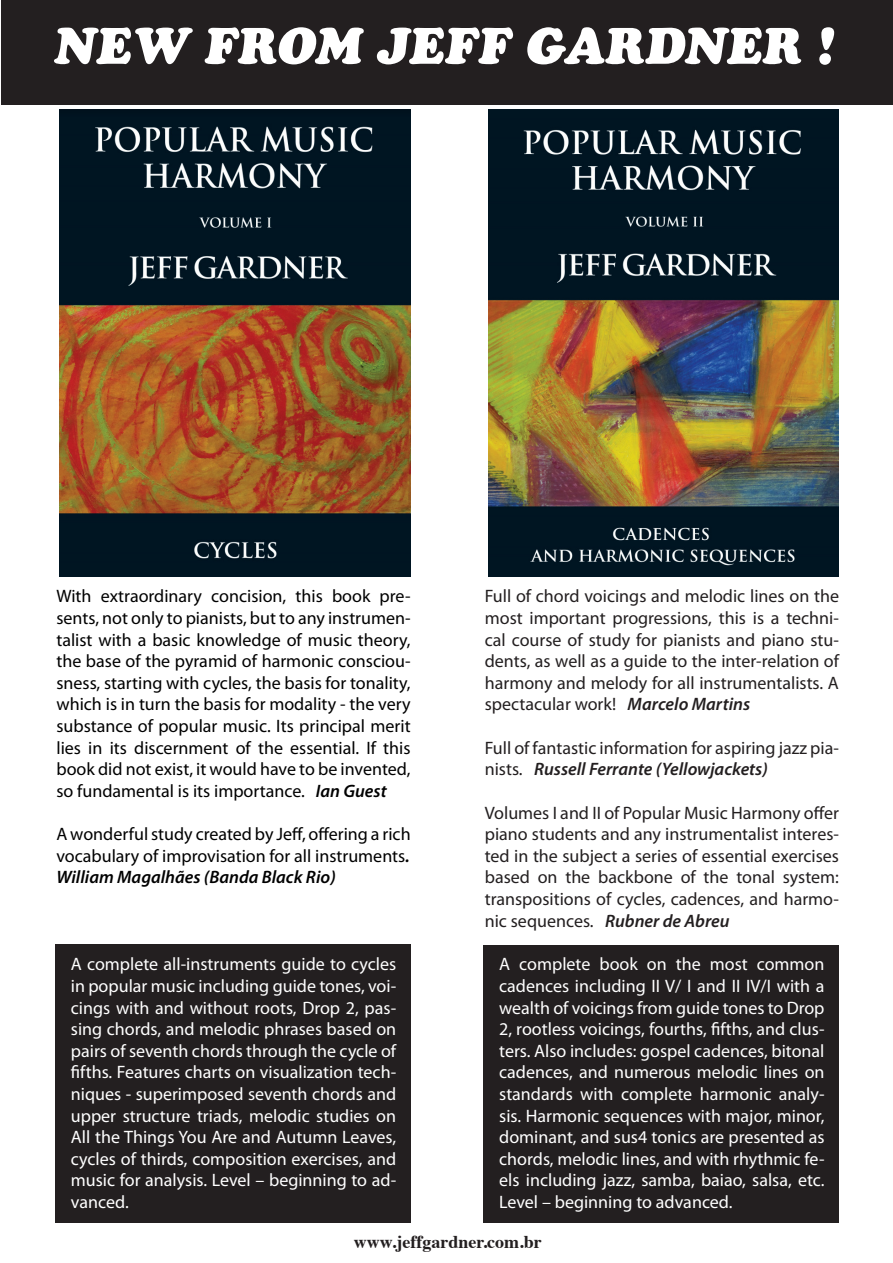
<style>
.page{position:relative;width:893px;height:1263px;background:#fff}
.page>*{position:absolute;margin:0;border:0;box-sizing:border-box;transform-origin:0 0}
.t1{font:italic 51px "Cooper Black Std";color:#fff}
.t2{font:18px/21.6px "Myriad Pro";color:#fff;text-align:justify}
.t3{font:18px/21.6px "Myriad Pro";color:#231f20;text-align:justify}
.t4{font:18px/21.6px "Myriad Pro";color:#000;text-align:justify}
.t5{font:italic 600 18px "Myriad Pro";color:#000}
.t6{font:700 18px "Times";color:#231f20}
.s1{font-weight:600;font-style:italic}
</style>
<div class="page">
<div style="left:1px;top:1px;width:891px;height:104px;background:#231f20"></div>
<div style="left:55px;top:944px;width:356px;height:278px;background:#231f20"></div>
<div style="left:483px;top:945px;width:356px;height:277px;background:#231f20"></div>
<img style="left:60px;top:109px;width:350px;height:467px">
<img style="left:489px;top:109px;width:350px;height:467px">
<p class="t1" style="left:54px;top:14px;width:781px">NEW FROM JEFF GARDNER !</p>
<p class="t4" style="left:56px;top:585px;width:356px">With extraordinary concision, this book pre&shy;sents, not only to pianists, but to any instrumen&shy;talist with a basic knowledge of music theory, the base of the pyramid of harmonic consciou&shy;sness, starting with cycles, the basis for tonality, which is in turn the basis for modality - the very substance of popular music. Its principal merit lies in its discernment of the essential. If this book did not exist, it would have to be invented, so fundamental is its importance. <span class="s1">Ian Guest</span></p>
<p class="t4" style="left:56px;top:823px;width:356px">A wonderful study created by Jeff, offering a rich vocabulary of improvisation for all instruments<span class="s1">.</span></p>
<p class="t5" style="left:56px;top:866px;width:281px">William Magalhães (Banda Black Rio)</p>
<p class="t3" style="left:485px;top:585px;width:356px">Full of chord voicings and melodic lines on the most important progressions, this is a techni&shy;cal course of study for pianists and piano stu&shy;dents, as well as a guide to the inter-relation of harmony and melody for all instrumentalists. A spectacular work! <span class="s1">Marcelo Martins</span></p>
<p class="t3" style="left:485px;top:736px;width:356px">Full of fantastic information for aspiring jazz pia&shy;nists. <span class="s1">Russell Ferrante (Yellowjackets)</span></p>
<p class="t3" style="left:485px;top:801px;width:356px">Volumes I and II of Popular Music Harmony offer piano students and any instrumentalist interes&shy;ted in the subject a series of essential exercises based on the backbone of the tonal system: transpositions of cycles, cadences, and harmo&shy;nic sequences. <span class="s1">Rubner de Abreu</span></p>
<p class="t2" style="left:71px;top:953px;width:327px">A complete all-instruments guide to cycles in popular music including guide tones, voi&shy;cings with and without roots, Drop 2, pas&shy;sing chords, and melodic phrases based on pairs of seventh chords through the cycle of fifths. Features charts on visualization tech&shy;niques - superimposed seventh chords and upper structure triads, melodic studies on All the Things You Are and Autumn Leaves, cycles of thirds, composition exercises, and music for analysis. Level – beginning to ad&shy;vanced.</p>
<p class="t2" style="left:499px;top:953px;width:327px">A complete book on the most common cadences including II V/ I and II IV/I with a wealth of voicings from guide tones to Drop 2, rootless voicings, fourths, fifths, and clus&shy;ters. Also includes: gospel cadences, bitonal cadences, and numerous melodic lines on standards with complete harmonic analy&shy;sis. Harmonic sequences with major, minor, dominant, and sus4 tonics are presented as chords, melodic lines, and with rhythmic fe&shy;els including jazz, samba, baiao, salsa, etc.<br>Level – beginning to advanced.</p>
<p class="t6" style="left:354px;top:1224px;width:189px">www.jeffgardner.com.br</p>
</div>
